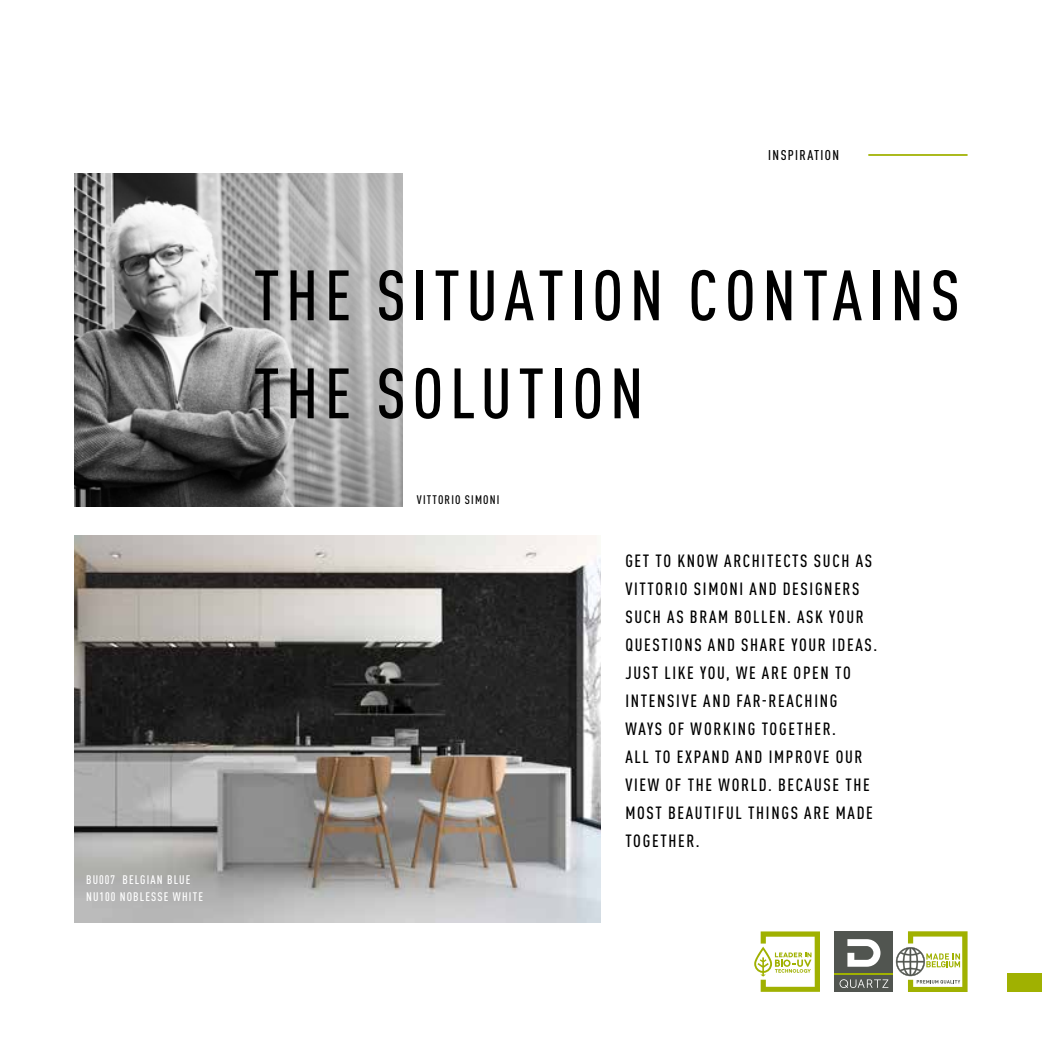
<style>
.page{position:relative;width:1042px;height:1042px;background:#fff}
.page>*{position:absolute;margin:0;border:0;box-sizing:border-box;transform-origin:0 0}
.t1{font:500 condensed 70px/98px "DIN Pro";letter-spacing:.095em;color:#000}
.t2{font:500 condensed 17.5px/28px "DIN Pro";letter-spacing:.095em;color:#000}
.t3{font:500 condensed 14px "DIN Pro";letter-spacing:.095em;color:#000}
.t4{font:500 condensed 12.25px/17.5px "DIN Pro";letter-spacing:.095em;color:#fff}
.t5{font:500 condensed 12.25px "DIN Pro";letter-spacing:.095em;color:#000}
</style>
<div class="page">
<img style="left:74px;top:174px;width:328px;height:332px">
<img style="left:74px;top:535px;width:526px;height:388px">
<hr style="left:868px;top:154px;width:99px;height:2px;background:#a0b101">
<div style="left:1007px;top:974px;width:35px;height:18px;background:#a0b101"></div>
<svg style="left:896px;top:931px;width:71px;height:61px"></svg>
<div style="left:834px;top:931px;width:59px;height:61px;background:#515550"></div>
<hr style="left:834px;top:973px;width:59px;height:2px;background:#a0b101">
<svg style="left:839px;top:979px;width:49px;height:9px"></svg>
<svg style="left:847px;top:939px;width:33px;height:27px"></svg>
<svg style="left:754px;top:931px;width:66px;height:61px"></svg>
<p class="t4" style="left:86px;top:870px;width:118px">BU007 BELGIAN BLUE<br>NU100 NOBLESSE WHITE</p>
<p class="t3" style="left:768px;top:144px;width:72px">INSPIRATION</p>
<h1 class="t1" style="left:254px;top:240px;width:708px">THE SITUATION CONTAINS<br>THE SOLUTION</h1>
<p class="t5" style="left:417px;top:491px;width:84px">VITTORIO SIMONI</p>
<p class="t2" style="left:625px;top:545px;width:253px">GET TO KNOW ARCHITECTS SUCH AS<br>VITTORIO SIMONI AND DESIGNERS<br>SUCH AS BRAM BOLLEN. ASK YOUR<br>QUESTIONS AND SHARE YOUR IDEAS.<br>JUST LIKE YOU, WE ARE OPEN TO<br>INTENSIVE AND FAR-REACHING<br>WAYS OF WORKING TOGETHER.<br>ALL TO EXPAND AND IMPROVE OUR<br>VIEW OF THE WORLD. BECAUSE THE<br>MOST BEAUTIFUL THINGS ARE MADE<br>TOGETHER.</p>
</div>
